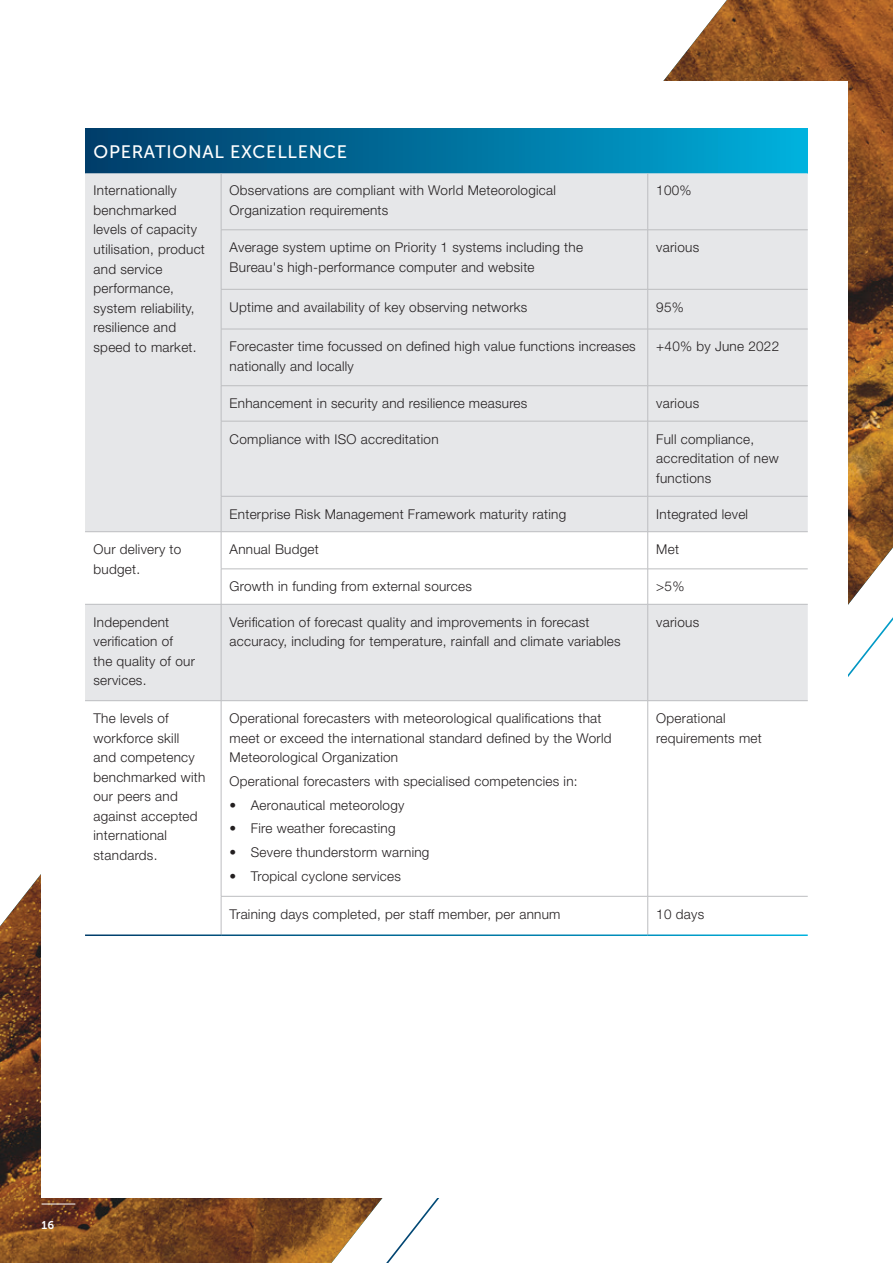
<style>
.page{position:relative;width:893px;height:1263px;background:#fff}
.page>*{position:absolute;margin:0;border:0;box-sizing:border-box;transform-origin:0 0}
.Table_H1{font:18px "Museo Sans 500";letter-spacing:.04em;color:#fff}
.Table_Text{font:300 13.5px/19.5px "Helvetica Neue LT Std";letter-spacing:.02em;color:#231f20}
.t1{font:11.25px "Museo Sans 700";color:#fff}
</style>
<div class="page">
<img style="left:0;top:0;width:893px;height:1263px">
<div style="left:42px;top:81px;width:806px;height:1117px;background:#fff"></div>
<div style="left:85px;top:128px;width:723px;height:45px;background:linear-gradient(to right,#013966,#00aeda)"></div>
<svg style="left:85px;top:173px;width:723px;height:527px;background:#e8e9eb"></svg>
<hr style="left:221px;top:173px;width:1px;height:57px;background:#bcbdc0">
<hr style="left:647px;top:173px;width:1px;height:57px;background:#bcbdc0">
<hr style="left:221px;top:230px;width:1px;height:59px;background:#bcbdc0">
<hr style="left:647px;top:230px;width:1px;height:59px;background:#bcbdc0">
<hr style="left:221px;top:289px;width:1px;height:40px;background:#bcbdc0">
<hr style="left:647px;top:289px;width:1px;height:40px;background:#bcbdc0">
<hr style="left:221px;top:329px;width:1px;height:56px;background:#bcbdc0">
<hr style="left:647px;top:329px;width:1px;height:56px;background:#bcbdc0">
<hr style="left:221px;top:386px;width:1px;height:35px;background:#bcbdc0">
<hr style="left:647px;top:386px;width:1px;height:35px;background:#bcbdc0">
<hr style="left:221px;top:421px;width:1px;height:75px;background:#bcbdc0">
<hr style="left:647px;top:421px;width:1px;height:75px;background:#bcbdc0">
<hr style="left:221px;top:496px;width:1px;height:35px;background:#bcbdc0">
<hr style="left:647px;top:496px;width:1px;height:35px;background:#bcbdc0">
<hr style="left:221px;top:532px;width:1px;height:37px;background:#bcbdc0">
<hr style="left:647px;top:532px;width:1px;height:37px;background:#bcbdc0">
<hr style="left:221px;top:569px;width:1px;height:35px;background:#bcbdc0">
<hr style="left:647px;top:569px;width:1px;height:35px;background:#bcbdc0">
<hr style="left:221px;top:604px;width:1px;height:96px;background:#bcbdc0">
<hr style="left:647px;top:604px;width:1px;height:96px;background:#bcbdc0">
<hr style="left:221px;top:701px;width:1px;height:195px;background:#bcbdc0">
<hr style="left:647px;top:701px;width:1px;height:195px;background:#bcbdc0">
<hr style="left:221px;top:896px;width:1px;height:38px;background:#bcbdc0">
<hr style="left:647px;top:896px;width:1px;height:38px;background:#bcbdc0">
<hr style="left:221px;top:230px;width:427px;height:1px;background:#bcbdc0">
<hr style="left:648px;top:230px;width:160px;height:1px;background:#bcbdc0">
<hr style="left:221px;top:289px;width:427px;height:1px;background:#bcbdc0">
<hr style="left:648px;top:289px;width:160px;height:1px;background:#bcbdc0">
<hr style="left:221px;top:329px;width:427px;height:1px;background:#bcbdc0">
<hr style="left:648px;top:329px;width:160px;height:1px;background:#bcbdc0">
<hr style="left:221px;top:385px;width:427px;height:1px;background:#bcbdc0">
<hr style="left:648px;top:385px;width:160px;height:1px;background:#bcbdc0">
<hr style="left:85px;top:531px;width:136px;height:1px;background:#bcbdc0">
<hr style="left:221px;top:421px;width:427px;height:1px;background:#bcbdc0">
<hr style="left:648px;top:421px;width:160px;height:1px;background:#bcbdc0">
<hr style="left:221px;top:496px;width:427px;height:1px;background:#bcbdc0">
<hr style="left:648px;top:496px;width:160px;height:1px;background:#bcbdc0">
<hr style="left:221px;top:531px;width:427px;height:1px;background:#bcbdc0">
<hr style="left:648px;top:531px;width:160px;height:1px;background:#bcbdc0">
<hr style="left:221px;top:569px;width:427px;height:1px;background:#bcbdc0">
<hr style="left:648px;top:569px;width:160px;height:1px;background:#bcbdc0">
<hr style="left:85px;top:604px;width:136px;height:1px;background:#bcbdc0">
<hr style="left:221px;top:604px;width:427px;height:1px;background:#bcbdc0">
<hr style="left:648px;top:604px;width:160px;height:1px;background:#bcbdc0">
<hr style="left:85px;top:700px;width:136px;height:1px;background:#bcbdc0">
<hr style="left:221px;top:700px;width:427px;height:1px;background:#bcbdc0">
<hr style="left:648px;top:700px;width:160px;height:1px;background:#bcbdc0">
<hr style="left:221px;top:896px;width:427px;height:1px;background:#bcbdc0">
<hr style="left:648px;top:896px;width:160px;height:1px;background:#bcbdc0">
<hr style="left:42px;top:1204px;width:33px;height:1px;background:#fff">
<p class="Table_H1" style="left:94px;top:141px;width:255px">OPERATIONAL EXCELLENCE</p>
<p class="Table_Text" style="left:94px;top:181px;width:113px">Internationally benchmarked levels of capacity utilisation, product and service performance, system reliability, resilience and speed to market.</p>
<p class="Table_Text" style="left:230px;top:181px;width:328px">Observations are compliant with World Meteorological<br>Organization requirements</p>
<p class="Table_Text" style="left:656px;top:181px;width:37px">100%</p>
<p class="Table_Text" style="left:230px;top:237px;width:355px">Average system uptime on Priority 1 systems including the<br>Bureau's high-performance computer and website</p>
<p class="Table_Text" style="left:656px;top:237px;width:44px">various</p>
<p class="Table_Text" style="left:230px;top:297px;width:299px">Uptime and availability of key observing networks</p>
<p class="Table_Text" style="left:656px;top:297px;width:29px">95%</p>
<p class="Table_Text" style="left:230px;top:337px;width:408px">Forecaster time focussed on defined high value functions increases nationally and locally</p>
<p class="Table_Text" style="left:656px;top:337px;width:124px">+40% by June 2022</p>
<p class="Table_Text" style="left:230px;top:393px;width:299px">Enhancement in security and resilience measures</p>
<p class="Table_Text" style="left:656px;top:393px;width:44px">various</p>
<p class="Table_Text" style="left:230px;top:429px;width:210px">Compliance with ISO accreditation</p>
<p class="Table_Text" style="left:656px;top:429px;width:124px">Full compliance, accreditation of new functions</p>
<p class="Table_Text" style="left:230px;top:504px;width:338px">Enterprise Risk Management Framework maturity rating</p>
<p class="Table_Text" style="left:656px;top:504px;width:93px">Integrated level</p>
<p class="Table_Text" style="left:94px;top:539px;width:89px">Our delivery to budget.</p>
<p class="Table_Text" style="left:230px;top:539px;width:91px">Annual Budget</p>
<p class="Table_Text" style="left:656px;top:539px;width:24px">Met</p>
<p class="Table_Text" style="left:230px;top:576px;width:244px">Growth in funding from external sources</p>
<p class="Table_Text" style="left:656px;top:576px;width:30px">&gt;5%</p>
<p class="Table_Text" style="left:94px;top:612px;width:103px">Independent verification of the quality of our services.</p>
<p class="Table_Text" style="left:230px;top:612px;width:392px">Verification of forecast quality and improvements in forecast accuracy, including for temperature, rainfall and climate variables</p>
<p class="Table_Text" style="left:656px;top:612px;width:44px">various</p>
<p class="Table_Text" style="left:94px;top:708px;width:113px">The levels of workforce skill<br>and competency benchmarked with our peers and against accepted international standards.</p>
<p class="Table_Text" style="left:230px;top:708px;width:384px">Operational forecasters with meteorological qualifications that meet or exceed the international standard defined by the World<br>Meteorological Organization</p>
<p class="Table_Text" style="left:656px;top:708px;width:107px">Operational requirements met</p>
<p class="Table_Text" style="left:230px;top:771px;width:349px">Operational forecasters with specialised competencies in:</p>
<p class="Table_Text" style="left:230px;top:795px;width:176px">• Aeronautical meteorology</p>
<p class="Table_Text" style="left:230px;top:818px;width:168px">• Fire weather forecasting</p>
<p class="Table_Text" style="left:230px;top:842px;width:201px">• Severe thunderstorm warning</p>
<p class="Table_Text" style="left:230px;top:866px;width:173px">• Tropical cyclone services</p>
<p class="Table_Text" style="left:230px;top:904px;width:332px">Training days completed, per staff member, per annum</p>
<p class="Table_Text" style="left:656px;top:904px;width:49px">10 days</p>
<p class="t1" style="left:42px;top:1219px;width:14px">16</p>
</div>
